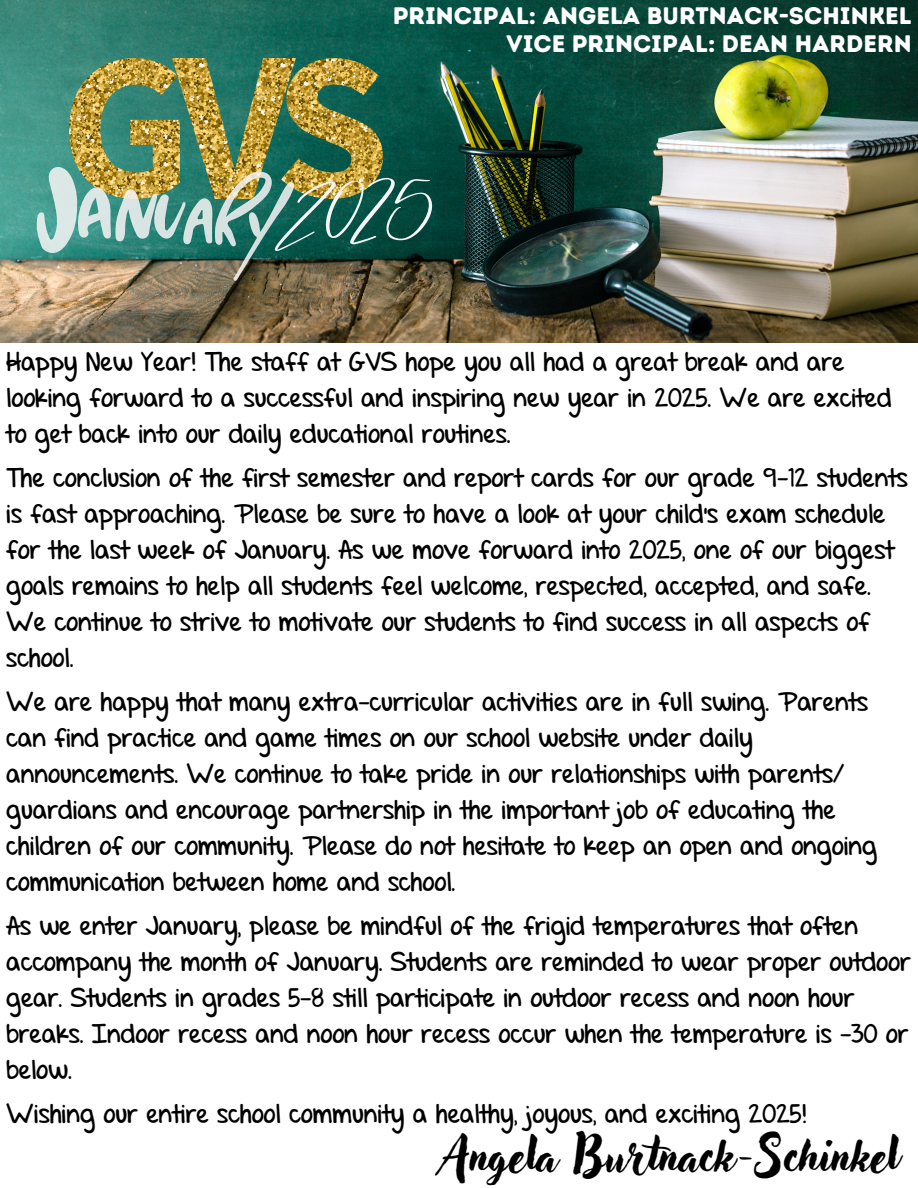
<style>
.page{position:relative;width:918px;height:1188px;background:#fff}
.page>*{position:absolute;margin:0;border:0;box-sizing:border-box;transform-origin:0 0}
.t1{font:46.65px "Adlery Pro";color:#000}
.t2{font:25.8px/36px "KG Set Firetothe Rain";color:#000}
.t3{font:23.85px "Intro Rust Base";color:#fff}
</style>
<div class="page">
<img style="left:0;top:0;width:918px;height:343px">
<img style="left:295px;top:59px;width:87px;height:108px">
<img style="left:69px;top:59px;width:104px;height:108px">
<img style="left:173px;top:59px;width:122px;height:108px">
<img style="left:36px;top:167px;width:403px;height:114px">
<p class="t3" style="left:393px;top:2px;width:521px">PRINCIPAL: ANGELA BURTNACK-SCHINKEL</p>
<p class="t3" style="left:507px;top:30px;width:407px">VICE PRINCIPAL: DEAN HARDERN</p>
<p class="t2" style="left:6px;top:346px;width:887px">Happy New Year! The staff at GVS hope you all had a great break and are looking forward to a successful and inspiring new year in 2025. We are excited to get back into our daily educational routines.</p>
<p class="t2" style="left:6px;top:462px;width:903px">The conclusion of the first semester and report cards for our grade 9-12 students is fast approaching. Please be sure to have a look at your child’s exam schedule for the last week of January. As we move forward into 2025, one of our biggest goals remains to help all students feel welcome, respected, accepted, and safe.<br>We continue to strive to motivate our students to find success in all aspects of school.</p>
<p class="t2" style="left:6px;top:686px;width:872px">We are happy that many extra-curricular activities are in full swing. Parents can find practice and game times on our school website under daily announcements. We continue to take pride in our relationships with parents/ guardians and encourage partnership in the important job of educating the children of our community. Please do not hesitate to keep an open and ongoing communication between home and school.</p>
<p class="t2" style="left:6px;top:910px;width:906px">As we enter January, please be mindful of the frigid temperatures that often accompany the month of January. Students are reminded to wear proper outdoor gear. Students in grades 5-8 still participate in outdoor recess and noon hour breaks. Indoor recess and noon hour recess occur when the temperature is -30 or below.</p>
<p class="t2" style="left:6px;top:1098px;width:802px">Wishing our entire school community a healthy, joyous, and exciting 2025!</p>
<h2 class="t1" style="left:444px;top:1134px;width:456px">Angela Burtnack-Schinkel</h2>
</div>
